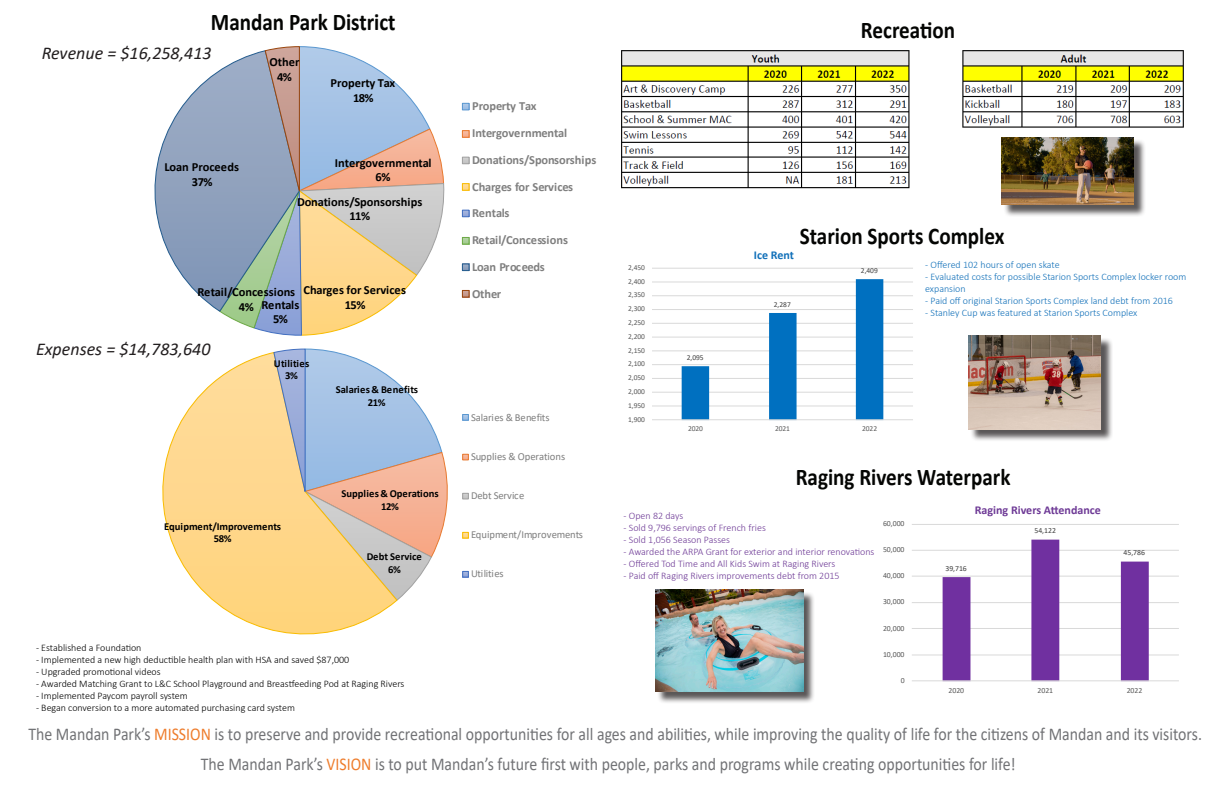
<style>
.page{position:relative;width:1224px;height:792px;background:#fff}
.page>*{position:absolute;margin:0;border:0;box-sizing:border-box;transform-origin:0 0}
.t1{font:700 24px "Calibri";color:#040503;scale:.88 1}
.t2{font:18px "Calibri";color:#717275;scale:.88 1}
.t3{font:italic 18px "Calibri";color:#231f20}
.t4{font:700 12.4px/14.9px "Calibri";letter-spacing:-.005em;color:#000;text-align:center}
.t5{font:700 12.4px/26.7px "Calibri";letter-spacing:-.005em;color:#7f7f7f}
.t6{font:700 12px "Calibri";color:#6e3a96}
.t7{font:700 12px "Calibri";color:#1170b9}
.t8{font:700 10.7px/12.8px "Calibri";letter-spacing:-.005em;color:#000;text-align:center}
.t9{font:10.7px "Calibri";letter-spacing:-.01em;color:#7f7f7f}
.t10{font:700 10.7px/12.8px "Calibri";letter-spacing:.02em;color:#000;text-align:center}
.t11{font:300 10px "Calibri";color:#000}
.t12{font:300 10px "Calibri";color:#6e3a96}
.t13{font:300 10px/12px "Calibri";color:#1170b9}
.t14{font:7.8px "Calibri";letter-spacing:-.005em;color:#595959}
.t15{font:7.8px "Calibri";letter-spacing:-.005em;color:#404040}
.t16{font:7.5px "Calibri";letter-spacing:-.005em;color:#595959}
.t17{font:7.5px "Calibri";letter-spacing:-.005em;color:#404040}
.s1{color:#ee7d2d}
</style>
<div class="page">
<div style="left:970px;top:337px;width:143px;height:105px;background:#231f20;opacity:.75"></div>
<img style="left:969px;top:336px;width:132px;height:93px">
<img style="left:621px;top:50px;width:563px;height:145px">
<hr style="left:652px;top:406px;width:261px;height:1px;background:#d9d9d9">
<hr style="left:652px;top:392px;width:261px;height:1px;background:#d9d9d9">
<hr style="left:652px;top:378px;width:261px;height:1px;background:#d9d9d9">
<hr style="left:652px;top:364px;width:261px;height:1px;background:#d9d9d9">
<hr style="left:652px;top:351px;width:261px;height:1px;background:#d9d9d9">
<hr style="left:652px;top:337px;width:261px;height:1px;background:#d9d9d9">
<hr style="left:652px;top:323px;width:261px;height:1px;background:#d9d9d9">
<hr style="left:652px;top:309px;width:261px;height:1px;background:#d9d9d9">
<hr style="left:652px;top:295px;width:261px;height:1px;background:#d9d9d9">
<hr style="left:652px;top:282px;width:261px;height:1px;background:#d9d9d9">
<hr style="left:652px;top:268px;width:261px;height:1px;background:#d9d9d9">
<svg style="left:682px;top:279px;width:201px;height:140px"></svg>
<hr style="left:652px;top:419px;width:261px;height:1px;background:#d9d9d9">
<div style="left:657px;top:591px;width:158px;height:113px;background:#231f20;opacity:.75"></div>
<img style="left:655px;top:589px;width:148px;height:103px">
<div style="left:1003px;top:139px;width:143px;height:78px;background:#231f20;opacity:.75"></div>
<img style="left:1002px;top:138px;width:132px;height:66px">
<hr style="left:912px;top:655px;width:267px;height:1px;background:#d9d9d9">
<hr style="left:912px;top:628px;width:267px;height:1px;background:#d9d9d9">
<hr style="left:912px;top:602px;width:267px;height:1px;background:#d9d9d9">
<hr style="left:912px;top:576px;width:267px;height:1px;background:#d9d9d9">
<hr style="left:912px;top:550px;width:267px;height:1px;background:#d9d9d9">
<hr style="left:912px;top:524px;width:267px;height:1px;background:#d9d9d9">
<svg style="left:943px;top:540px;width:206px;height:141px"></svg>
<hr style="left:912px;top:681px;width:267px;height:1px;background:#d9d9d9">
<svg style="left:154px;top:70px;width:65px;height:242px"></svg>
<svg style="left:219px;top:46px;width:226px;height:290px"></svg>
<div style="left:462px;top:103px;width:7px;height:7px;border:1px solid #5997d0"></div>
<svg style="left:464px;top:132px;width:3px;height:4px"></svg>
<div style="left:462px;top:130px;width:7px;height:8px;border:1px solid #e87a30"></div>
<div style="left:462px;top:157px;width:7px;height:7px;border:1px solid #a1a1a1"></div>
<svg style="left:464px;top:185px;width:3px;height:4px"></svg>
<div style="left:462px;top:183px;width:7px;height:8px;border:1px solid #f9bc00"></div>
<div style="left:462px;top:210px;width:7px;height:7px;border:1px solid #426fc0"></div>
<svg style="left:464px;top:239px;width:3px;height:4px"></svg>
<div style="left:462px;top:237px;width:7px;height:8px;border:1px solid #6da945"></div>
<div style="left:462px;top:264px;width:7px;height:7px;border:1px solid #245c8e"></div>
<svg style="left:464px;top:292px;width:3px;height:4px"></svg>
<div style="left:462px;top:290px;width:7px;height:8px;border:1px solid #9a460d"></div>
<svg style="left:162px;top:352px;width:235px;height:283px"></svg>
<svg style="left:273px;top:348px;width:175px;height:253px;background:#d6cabf"></svg>
<div style="left:462px;top:414px;width:7px;height:7px;border:1px solid #5997d0"></div>
<div style="left:462px;top:454px;width:7px;height:6px;border:1px solid #e87a30"></div>
<div style="left:462px;top:493px;width:7px;height:6px;border:1px solid #a1a1a1"></div>
<div style="left:462px;top:532px;width:7px;height:6px;border:1px solid #f9bc00"></div>
<div style="left:462px;top:571px;width:7px;height:6px;border:1px solid #426fc0"></div>
<p class="t1" style="left:211px;top:5px;width:211px">Mandan Park District</p>
<p class="t3" style="left:42px;top:40px;width:171px">Revenue = $16,258,413</p>
<p class="t4" style="left:165px;top:159px;width:76px">Loan Proceeds<br>37%</p>
<p class="t4" style="left:270px;top:54px;width:32px">Other<br>4%</p>
<p class="t4" style="left:331px;top:75px;width:66px">Property Tax<br>18%</p>
<p class="t4" style="left:335px;top:155px;width:98px">Intergovernmental<br>6%</p>
<p class="t4" style="left:297px;top:194px;width:127px">Donations/Sponsorships<br>11%</p>
<p class="t4" style="left:303px;top:283px;width:104px">Charges for Services</p>
<p class="t4" style="left:197px;top:284px;width:99px">Retail/Concessions<br>4%</p>
<p class="t4" style="left:261px;top:297px;width:40px">Rentals</p>
<p class="t4" style="left:345px;top:298px;width:22px">15%</p>
<p class="t4" style="left:273px;top:312px;width:16px">5%</p>
<p class="t3" style="left:36px;top:336px;width:176px">Expenses = $14,783,640</p>
<p class="t10" style="left:274px;top:356px;width:37px">Utilities<br>3%</p>
<p class="t8" style="left:336px;top:383px;width:84px">Salaries &amp; Benefits<br>21%</p>
<p class="t8" style="left:164px;top:520px;width:118px">Equipment/Improvements<br>58%</p>
<p class="t8" style="left:342px;top:487px;width:99px">Supplies &amp; Operations<br>12%</p>
<p class="t8" style="left:367px;top:550px;width:56px">Debt Service<br>6%</p>
<p class="t11" style="left:36px;top:641px;width:107px">- Established a Foundation</p>
<p class="t11" style="left:36px;top:653px;width:315px">- Implemented a new high deductible health plan with HSA and saved $87,000</p>
<p class="t11" style="left:36px;top:665px;width:126px">- Upgraded promotional videos</p>
<p class="t11" style="left:36px;top:677px;width:370px">- Awarded Matching Grant to L&amp;C School Playground and Breastfeeding Pod at Raging Rivers</p>
<p class="t11" style="left:36px;top:689px;width:153px">- Implemented Paycom payroll system</p>
<p class="t11" style="left:36px;top:701px;width:261px">- Began conversion to a more automated purchasing card system</p>
<p class="t5" style="left:472px;top:93px;width:126px">Property Tax<br>Intergovernmental<br>Donations/Sponsorships<br>Charges for Services<br>Rentals<br>Retail/Concessions<br>Loan Proceeds<br>Other</p>
<p class="t9" style="left:471px;top:410px;width:80px">Salaries &amp; Benefits</p>
<p class="t9" style="left:471px;top:449px;width:96px">Supplies &amp; Operations</p>
<p class="t9" style="left:471px;top:488px;width:55px">Debt Service</p>
<p class="t9" style="left:471px;top:527px;width:113px">Equipment/Improvements</p>
<p class="t9" style="left:471px;top:566px;width:34px">Utilities</p>
<p class="t1" style="left:861px;top:13px;width:109px">Recreation</p>
<p class="t16" style="left:628px;top:262px;width:18px">2,450</p>
<p class="t16" style="left:628px;top:276px;width:18px">2,400</p>
<p class="t16" style="left:628px;top:290px;width:18px">2,350</p>
<p class="t16" style="left:628px;top:304px;width:18px">2,300</p>
<p class="t16" style="left:628px;top:317px;width:18px">2,250</p>
<p class="t16" style="left:628px;top:331px;width:18px">2,200</p>
<p class="t16" style="left:628px;top:345px;width:18px">2,150</p>
<p class="t16" style="left:628px;top:359px;width:18px">2,100</p>
<p class="t16" style="left:628px;top:373px;width:18px">2,050</p>
<p class="t16" style="left:628px;top:386px;width:18px">2,000</p>
<p class="t16" style="left:628px;top:400px;width:18px">1,950</p>
<p class="t16" style="left:628px;top:414px;width:18px">1,900</p>
<p class="t1" style="left:800px;top:220px;width:234px">Starion Sports Complex</p>
<p class="t17" style="left:687px;top:352px;width:18px">2,095</p>
<p class="t7" style="left:754px;top:247px;width:42px">Ice Rent</p>
<p class="t17" style="left:774px;top:299px;width:18px">2,287</p>
<p class="t17" style="left:861px;top:266px;width:18px">2,409</p>
<p class="t16" style="left:688px;top:424px;width:17px">2020</p>
<p class="t16" style="left:775px;top:424px;width:17px">2021</p>
<p class="t16" style="left:862px;top:424px;width:17px">2022</p>
<p class="t13" style="left:925px;top:258px;width:136px">- Offered 102 hours of open skate</p>
<p class="t13" style="left:925px;top:270px;width:263px">- Evaluated costs for possible Starion Sports Complex locker room expansion</p>
<p class="t13" style="left:925px;top:294px;width:249px">- Paid off original Starion Sports Complex land debt from 2016</p>
<p class="t13" style="left:925px;top:306px;width:214px">- Stanley Cup was featured at Starion Sports Complex</p>
<p class="t1" style="left:796px;top:460px;width:246px">Raging Rivers Waterpark</p>
<p class="t12" style="left:624px;top:509px;width:61px">- Open 82 days</p>
<p class="t12" style="left:624px;top:521px;width:144px">- Sold 9,796 servings of French fries</p>
<p class="t12" style="left:624px;top:533px;width:108px">- Sold 1,056 Season Passes</p>
<p class="t12" style="left:624px;top:545px;width:252px">- Awarded the ARPA Grant for exterior and interior renovations</p>
<p class="t12" style="left:624px;top:557px;width:213px">- Offered Tod Time and All Kids Swim at Raging Rivers</p>
<p class="t12" style="left:624px;top:569px;width:218px">- Paid off Raging Rivers improvements debt from 2015</p>
<p class="t14" style="left:883px;top:518px;width:23px">60,000</p>
<p class="t14" style="left:883px;top:544px;width:23px">50,000</p>
<p class="t14" style="left:883px;top:570px;width:23px">40,000</p>
<p class="t14" style="left:883px;top:596px;width:23px">30,000</p>
<p class="t14" style="left:883px;top:623px;width:23px">20,000</p>
<p class="t14" style="left:883px;top:649px;width:23px">10,000</p>
<p class="t14" style="left:901px;top:675px;width:5px">0</p>
<p class="t6" style="left:975px;top:502px;width:128px">Raging Rivers Attendance</p>
<p class="t15" style="left:945px;top:563px;width:23px">39,716</p>
<p class="t15" style="left:1035px;top:525px;width:23px">54,122</p>
<p class="t15" style="left:1124px;top:547px;width:23px">45,786</p>
<p class="t14" style="left:949px;top:685px;width:17px">2020</p>
<p class="t14" style="left:1038px;top:685px;width:17px">2021</p>
<p class="t14" style="left:1127px;top:685px;width:17px">2022</p>
<p class="t2" style="left:28px;top:721px;width:1335px">The Mandan Park’s <span class="s1">MISSION</span> is to preserve and provide recreational opportunities for all ages and abilities, while improving the quality of life for the citizens of Mandan and its visitors.</p>
<p class="t2" style="left:201px;top:751px;width:928px">The Mandan Park’s <span class="s1">VISION</span> is to put Mandan’s future first with people, parks and programs while creating opportunities for life!</p>
</div>
